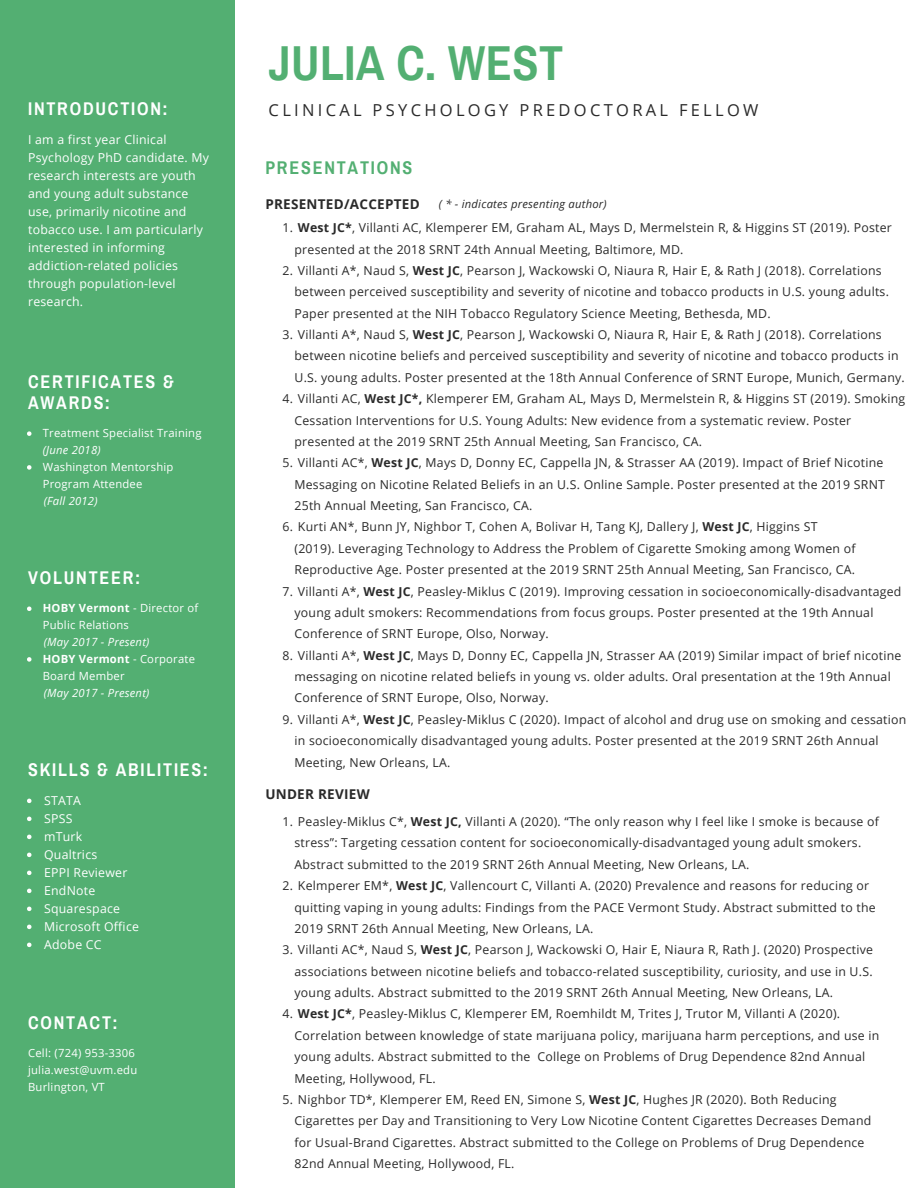
<style>
.page{position:relative;width:918px;height:1188px;background:#fff}
.page>*{position:absolute;margin:0;border:0;box-sizing:border-box;transform-origin:0 0}
.t1{font:700 48px "Archivo Narrow";letter-spacing:.01em;color:#53af72}
.t2{font:700 18px/21.3px "Archivo Narrow";letter-spacing:.1em;color:#fff}
.t3{font:700 18px "Archivo Narrow";letter-spacing:.1em;color:#53af72}
.t4{font:16.5px "Open Sans";letter-spacing:.2em;color:#2a2a2a}
.t5{font:700 13.5px "Open Sans";letter-spacing:.02em;color:#2a2a2a}
.t6{font:12.3px/21.3px "Open Sans";letter-spacing:.02em;color:#2a2a2a}
.t7{font:12.3px/18px "Open Sans";letter-spacing:.02em;color:#fff}
.t8{font:11.25px/16.8px "Open Sans";letter-spacing:.02em;color:#fff}
.t9{font:italic 11.25px "Open Sans";letter-spacing:.02em;color:#fff}
.t10{font:italic 11.25px "Open Sans";letter-spacing:.02em;color:#2a2a2a}
.s1{font-weight:700}
</style>
<div class="page">
<div style="left:0;top:0;width:235px;height:1188px;background:#53af72"></div>
<svg style="left:27px;top:607px;width:4px;height:4px"></svg>
<svg style="left:27px;top:657px;width:4px;height:5px"></svg>
<svg style="left:27px;top:799px;width:4px;height:4px"></svg>
<svg style="left:27px;top:817px;width:4px;height:4px"></svg>
<svg style="left:27px;top:835px;width:4px;height:4px"></svg>
<svg style="left:27px;top:853px;width:4px;height:4px"></svg>
<svg style="left:27px;top:871px;width:4px;height:4px"></svg>
<svg style="left:27px;top:889px;width:4px;height:4px"></svg>
<svg style="left:27px;top:907px;width:4px;height:4px"></svg>
<svg style="left:27px;top:925px;width:4px;height:4px"></svg>
<svg style="left:27px;top:943px;width:4px;height:4px"></svg>
<svg style="left:27px;top:431px;width:4px;height:5px"></svg>
<svg style="left:27px;top:465px;width:4px;height:5px"></svg>
<h1 class="t1" style="left:269px;top:38px;width:296px">JULIA C. WEST</h1>
<h2 class="t2" style="left:28px;top:99px;width:141px">INTRODUCTION:</h2>
<h3 class="t4" style="left:269px;top:98px;width:491px">CLINICAL PSYCHOLOGY PREDOCTORAL FELLOW</h3>
<p class="t7" style="left:28px;top:131px;width:182px">I am a first year Clinical<br>Psychology PhD candidate. My research interests are youth and young adult substance use, primarily nicotine and tobacco use. I am particularly interested in informing addiction-related policies through population-level research.</p>
<h2 class="t3" style="left:265px;top:159px;width:149px">PRESENTATIONS</h2>
<p class="t5" style="left:265px;top:195px;width:156px">PRESENTED/ACCEPTED</p>
<p class="t10" style="left:439px;top:196px;width:170px">( * - indicates presenting author)</p>
<p class="t6" style="left:295px;top:217px;width:599px;text-indent:-12px">1. <span class="s1">West JC*</span>, Villanti AC, Klemperer EM, Graham AL, Mays D, Mermelstein R, &amp; Higgins ST (2019). Poster presented at the 2018 SRNT 24th Annual Meeting, Baltimore, MD.</p>
<p class="t6" style="left:295px;top:260px;width:596px;text-indent:-12px">2. Villanti A*, Naud S, <span class="s1">West JC</span>, Pearson J, Wackowski O, Niaura R, Hair E, &amp; Rath J (2018). Correlations between perceived susceptibility and severity of nicotine and tobacco products in U.S. young adults.<br>Paper presented at the NIH Tobacco Regulatory Science Meeting, Bethesda, MD.</p>
<p class="t6" style="left:295px;top:324px;width:612px;text-indent:-12px">3. Villanti A*, Naud S, <span class="s1">West JC</span>, Pearson J, Wackowski O, Niaura R, Hair E, &amp; Rath J (2018). Correlations between nicotine beliefs and perceived susceptibility and severity of nicotine and tobacco products in<br>U.S. young adults. Poster presented at the 18th Annual Conference of SRNT Europe, Munich, Germany.</p>
<p class="t6" style="left:295px;top:388px;width:612px;text-indent:-12px">4. Villanti AC, <span class="s1">West JC*,</span> Klemperer EM, Graham AL, Mays D, Mermelstein R, &amp; Higgins ST (2019). Smoking<br>Cessation Interventions for U.S. Young Adults: New evidence from a systematic review. Poster presented at the 2019 SRNT 25th Annual Meeting, San Francisco, CA.</p>
<p class="t6" style="left:295px;top:452px;width:592px;text-align:justify;text-indent:-12px">5. Villanti AC*, <span class="s1">West JC</span>, Mays D, Donny EC, Cappella JN, &amp; Strasser AA (2019). Impact of Brief Nicotine Messaging on Nicotine Related Beliefs in an U.S. Online Sample. Poster presented at the 2019 SRNT 25th Annual Meeting, San Francisco, CA.</p>
<p class="t6" style="left:295px;top:516px;width:563px;text-indent:-12px">6. Kurti AN*, Bunn JY, Nighbor T, Cohen A, Bolivar H, Tang KJ, Dallery J, <span class="s1">West JC</span>, Higgins ST (2019). Leveraging Technology to Address the Problem of Cigarette Smoking among Women of<br>Reproductive Age. Poster presented at the 2019 SRNT 25th Annual Meeting, San Francisco, CA.</p>
<p class="t6" style="left:295px;top:580px;width:608px;text-indent:-12px">7. Villanti A*, <span class="s1">West JC</span>, Peasley-Miklus C (2019). Improving cessation in socioeconomically-disadvantaged young adult smokers: Recommendations from focus groups. Poster presented at the 19th Annual<br>Conference of SRNT Europe, Olso, Norway.</p>
<p class="t6" style="left:295px;top:644px;width:608px;text-indent:-12px">8. Villanti A*, <span class="s1">West JC</span>, Mays D, Donny EC, Cappella JN, Strasser AA (2019) Similar impact of brief nicotine messaging on nicotine related beliefs in young vs. older adults. Oral presentation at the 19th Annual<br>Conference of SRNT Europe, Olso, Norway.</p>
<p class="t6" style="left:295px;top:708px;width:613px;text-indent:-12px">9. Villanti A*, <span class="s1">West JC</span>, Peasley-Miklus C (2020). Impact of alcohol and drug use on smoking and cessation in socioeconomically disadvantaged young adults. Poster presented at the 2019 SRNT 26th Annual<br>Meeting, New Orleans, LA.</p>
<h2 class="t2" style="left:28px;top:371px;width:147px">CERTIFICATES &amp;<br>AWARDS:</h2>
<p class="t8" style="left:43px;top:424px;width:160px">Treatment Specialist Training</p>
<p class="t9" style="left:43px;top:442px;width:59px">(June 2018)</p>
<p class="t8" style="left:43px;top:458px;width:132px">Washington Mentorship<br>Program Attendee</p>
<p class="t9" style="left:44px;top:493px;width:55px">(Fall 2012)</p>
<h2 class="t2" style="left:28px;top:567px;width:114px">VOLUNTEER:</h2>
<p class="t8" style="left:43px;top:599px;width:157px"><span class="s1">HOBY Vermont</span> - Director of<br>Public Relations</p>
<p class="t8" style="left:43px;top:650px;width:154px"><span class="s1">HOBY Vermont</span> - Corporate<br>Board Member</p>
<p class="t9" style="left:44px;top:634px;width:107px">(May 2017 - Present)</p>
<p class="t9" style="left:44px;top:685px;width:107px">(May 2017 - Present)</p>
<h2 class="t2" style="left:28px;top:760px;width:182px">SKILLS &amp; ABILITIES:</h2>
<p class="t7" style="left:44px;top:792px;width:96px">STATA<br>SPSS<br>mTurk<br>Qualtrics<br>EPPI Reviewer<br>EndNote<br>Squarespace<br>Microsoft Office<br>Adobe CC</p>
<p class="t5" style="left:265px;top:785px;width:106px">UNDER REVIEW</p>
<p class="t6" style="left:295px;top:811px;width:586px;text-indent:-12px">1. Peasley-Miklus C*, <span class="s1">West JC,</span> Villanti A (2020). “The only reason why I feel like I smoke is because of stress”: Targeting cessation content for socioeconomically-disadvantaged young adult smokers.<br>Abstract submitted to the 2019 SRNT 26th Annual Meeting, New Orleans, LA.</p>
<p class="t6" style="left:295px;top:875px;width:583px;text-indent:-12px">2. Kelmperer EM*, <span class="s1">West JC</span>, Vallencourt C, Villanti A. (2020) Prevalence and reasons for reducing or quitting vaping in young adults: Findings from the PACE Vermont Study. Abstract submitted to the<br>2019 SRNT 26th Annual Meeting, New Orleans, LA.</p>
<p class="t6" style="left:295px;top:939px;width:580px;text-align:justify;text-indent:-12px">3. Villanti AC*, Naud S, <span class="s1">West JC</span>, Pearson J, Wackowski O, Hair E, Niaura R, Rath J. (2020) Prospective associations between nicotine beliefs and tobacco-related susceptibility, curiosity, and use in U.S. young adults. Abstract submitted to the 2019 SRNT 26th Annual Meeting, New Orleans, LA.</p>
<p class="t6" style="left:295px;top:1003px;width:586px;text-indent:-12px">4. <span class="s1">West JC*</span>, Peasley-Miklus C, Klemperer EM, Roemhildt M, Trites J, Trutor M, Villanti A (2020).<br>Correlation between knowledge of state marijuana policy, marijuana harm perceptions, and use in young adults. Abstract submitted to the College on Problems of Drug Dependence 82nd Annual Meeting, Hollywood, FL.</p>
<p class="t6" style="left:295px;top:1089px;width:578px;text-indent:-12px">5. Nighbor TD*, Klemperer EM, Reed EN, Simone S, <span class="s1">West JC</span>, Hughes JR (2020). Both Reducing Cigarettes per Day and Transitioning to Very Low Nicotine Content Cigarettes Decreases Demand for Usual-Brand Cigarettes. Abstract submitted to the College on Problems of Drug Dependence 82nd Annual Meeting, Hollywood, FL.</p>
<h2 class="t2" style="left:28px;top:1012px;width:91px">CONTACT:</h2>
<p class="t8" style="left:28px;top:1044px;width:111px">Cell: (724) 953-3306 julia.west@uvm.edu<br>Burlington, VT</p>
</div>
